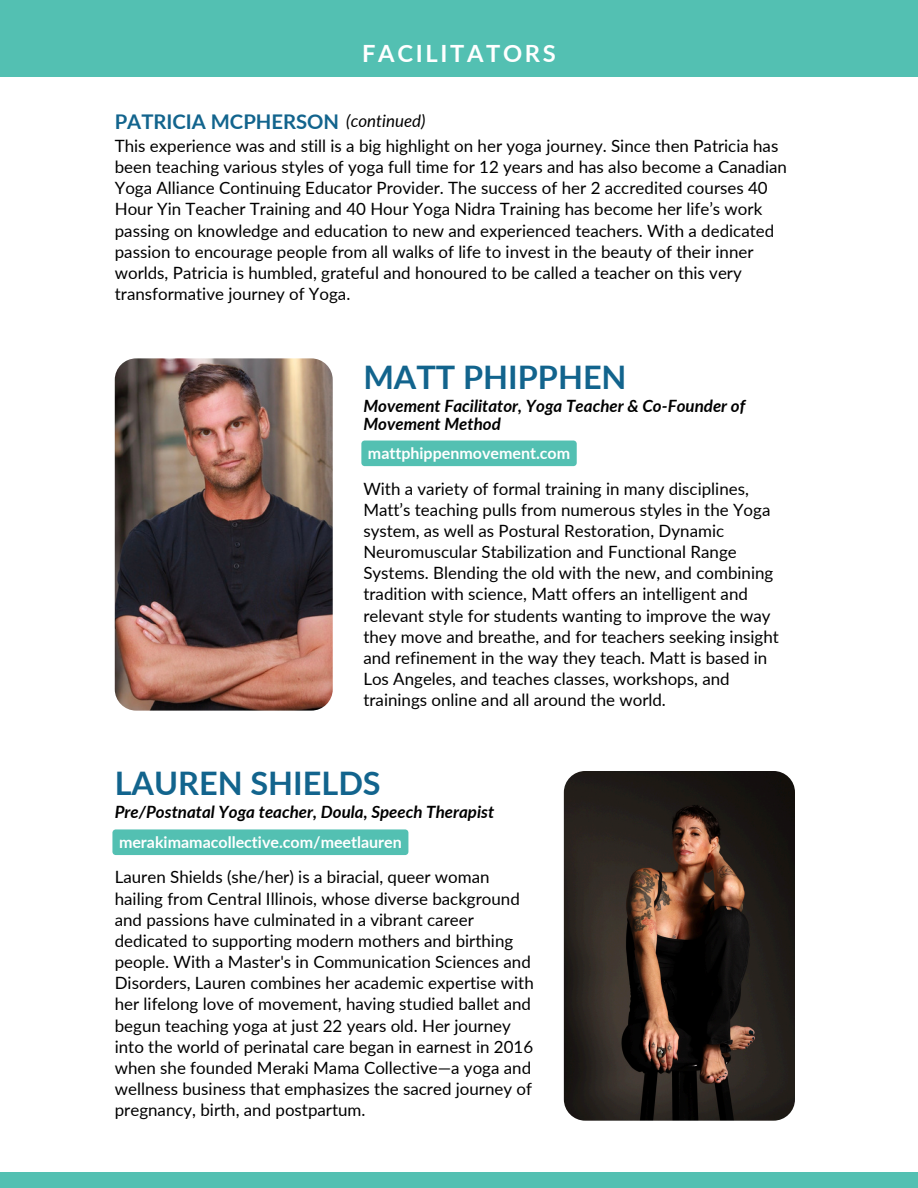
<style>
.page{position:relative;width:918px;height:1188px;background:#fff}
.page>*{position:absolute;margin:0;border:0;box-sizing:border-box;transform-origin:0 0}
.t1{font:700 32.4px "Lato";color:#12648d}
.t2{font:700 23.7px "Lato";letter-spacing:.11em;color:#fff}
.t3{font:700 20.25px "Lato";color:#12648d}
.t4{font:16.95px/21.1px "Lato";color:#000}
.t5{font:italic 700 16.95px/18px "Lato";color:#000}
.t6{font:italic 16.95px "Lato";color:#000}
.t7{font:700 16.05px "Lato";color:#fff}
</style>
<div class="page">
<img style="left:115px;top:358px;width:218px;height:353px;border-radius:21px">
<div style="left:361px;top:441px;width:216px;height:25px;background:#53c0b2"></div>
<img style="left:564px;top:771px;width:230px;height:350px;border-radius:21px">
<div style="left:112px;top:829px;width:296px;height:26px;background:#53c0b2"></div>
<div style="left:0;top:0;width:918px;height:76px;background:#53c0b2"></div>
<div style="left:0;top:1172px;width:918px;height:16px;background:#53c0b2"></div>
<h4 class="t2" style="left:362px;top:38px;width:195px">FACILITATORS</h4>
<h3 class="t3" style="left:115px;top:109px;width:226px">PATRICIA MCPHERSON</h3>
<p class="t6" style="left:346px;top:111px;width:81px">(continued)</p>
<h2 class="t4" style="left:115px;top:135px;width:674px">This experience was and still is a big highlight on her yoga journey. Since then Patricia has been teaching various styles of yoga full time for 12 years and has also become a Canadian Yoga Alliance Continuing Educator Provider. The success of her 2 accredited courses 40<br>Hour Yin Teacher Training and 40 Hour Yoga Nidra Training has become her life’s work passing on knowledge and education to new and experienced teachers. With a dedicated passion to encourage people from all walks of life to invest in the beauty of their inner worlds, Patricia is humbled, grateful and honoured to be called a teacher on this very transformative journey of Yoga.</h2>
<h1 class="t1" style="left:363px;top:357px;width:265px">MATT PHIPPHEN</h1>
<p class="t5" style="left:363px;top:396px;width:384px">Movement Facilitator, Yoga Teacher &amp; Co-Founder of<br>Movement Method</p>
<h4 class="t7" style="left:368px;top:443px;width:204px">mattphippenmovement.com</h4>
<p class="t4" style="left:363px;top:477px;width:417px">With a variety of formal training in many disciplines, Matt’s teaching pulls from numerous styles in the Yoga system, as well as Postural Restoration, Dynamic Neuromuscular Stabilization and Functional Range Systems. Blending the old with the new, and combining tradition with science, Matt offers an intelligent and relevant style for students wanting to improve the way they move and breathe, and for teachers seeking insight and refinement in the way they teach. Matt is based in Los Angeles, and teaches classes, workshops, and trainings online and all around the world.</p>
<h1 class="t1" style="left:115px;top:763px;width:267px">LAUREN SHIELDS</h1>
<h4 class="t5" style="left:115px;top:802px;width:381px">Pre/Postnatal Yoga teacher, Doula, Speech Therapist</h4>
<p class="t7" style="left:119px;top:832px;width:284px">merakimamacollective.com/meetlauren</p>
<p class="t4" style="left:115px;top:866px;width:421px">Lauren Shields (she/her) is a biracial, queer woman hailing from Central Illinois, whose diverse background and passions have culminated in a vibrant career dedicated to supporting modern mothers and birthing people. With a Master's in Communication Sciences and Disorders, Lauren combines her academic expertise with her lifelong love of movement, having studied ballet and begun teaching yoga at just 22 years old. Her journey into the world of perinatal care began in earnest in 2016 when she founded Meraki Mama Collective—a yoga and wellness business that emphasizes the sacred journey of pregnancy, birth, and postpartum.</p>
</div>
